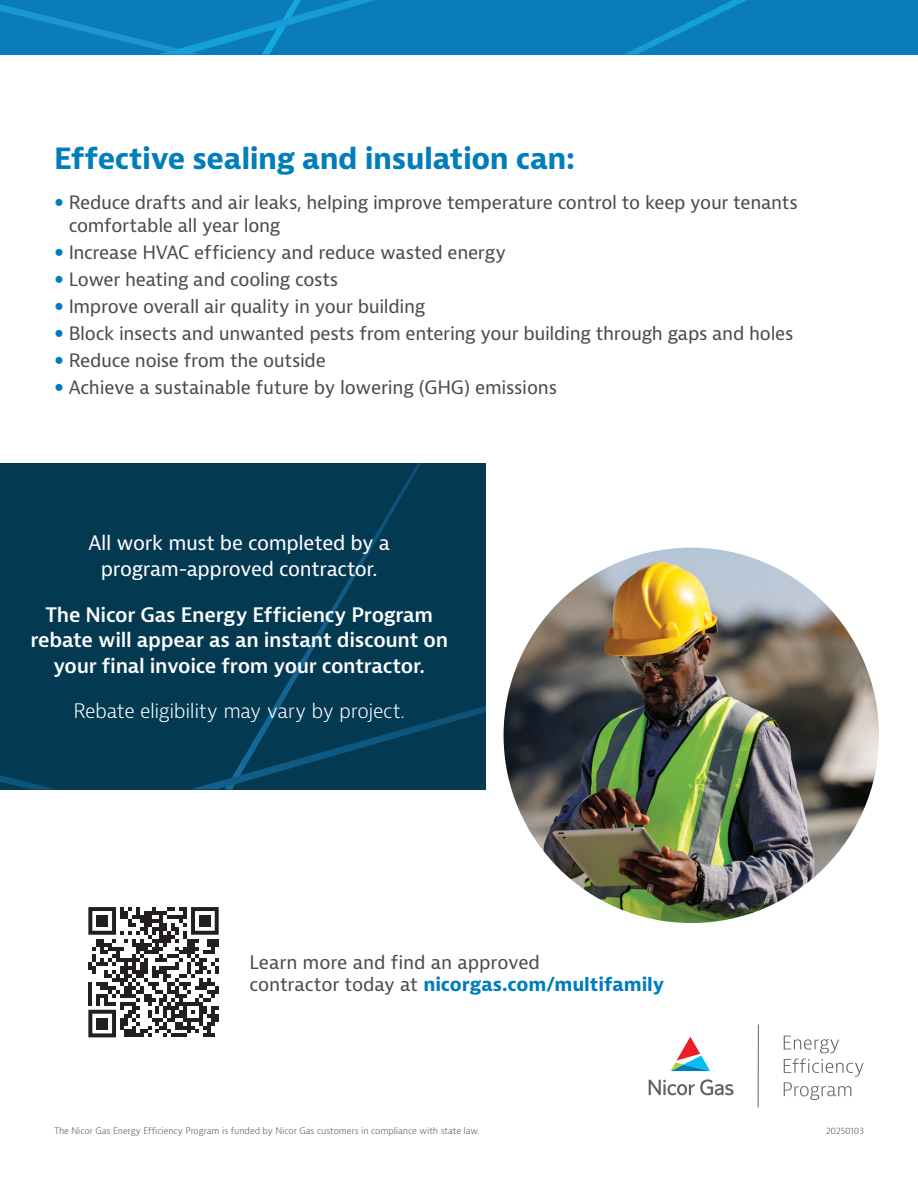
<style>
.page{position:relative;width:918px;height:1188px;background:#fff}
.page>*{position:absolute;margin:0;border:0;box-sizing:border-box;transform-origin:0 0}
.t1{font:700 28.5px "Bernina Sans";letter-spacing:-.015em;color:#007dbb}
.t2{font:600 19.5px/25.5px "Bernina Sans";letter-spacing:-.015em;color:#fff;text-align:center}
.t3{font:19.5px/25.5px "Bernina Sans";letter-spacing:-.015em;color:#fff;text-align:center}
.t4{font:300 19.5px "Bernina Sans";letter-spacing:-.02em;color:#fff}
.t5{font:18.15px/21.8px "Bernina Sans";letter-spacing:-.005em;color:#4b4c4d}
.t6{font:18px/27px "Bernina Sans";letter-spacing:-.015em;color:#4b4c4d}
.t7{font:300 9px "Bernina Sans";letter-spacing:-.01em;color:#54565a}
.s1{font-weight:700;color:#007dbb}
</style>
<div class="page">
<svg style="left:784px;top:1036px;width:80px;height:64px"></svg>
<hr style="left:758px;top:1025px;width:1px;height:83px;background:#636366">
<svg style="left:670px;top:1037px;width:40px;height:34px"></svg>
<svg style="left:649px;top:1079px;width:85px;height:16px"></svg>
<div style="left:0;top:0;width:918px;height:55px;background:#0b7cba"></div>
<svg style="left:624px;top:0;width:123px;height:55px"></svg>
<svg style="left:0;top:0;width:375px;height:55px"></svg>
<div style="left:0;top:463px;width:486px;height:327px;background:#043952"></div>
<svg style="left:0;top:775px;width:56px;height:15px"></svg>
<svg style="left:274px;top:463px;width:147px;height:243px"></svg>
<svg style="left:191px;top:706px;width:295px;height:84px"></svg>
<img style="left:504px;top:548px;width:375px;height:375px;border-radius:188px">
<svg style="left:88px;top:907px;width:131px;height:130px"></svg>
<h1 class="t1" style="left:54px;top:140px;width:523px">Effective sealing and insulation can:</h1>
<p class="t6" style="left:69px;top:192px;width:731px;line-height:22.5px">Reduce drafts and air leaks, helping improve temperature control to keep your tenants comfortable all year long</p>
<p class="t6" style="left:69px;top:239px;width:726px">Increase HVAC efficiency and reduce wasted energy<br>Lower heating and cooling costs<br>Improve overall air quality in your building<br>Block insects and unwanted pests from entering your building through gaps and holes Reduce noise from the outside<br>Achieve a sustainable future by lowering (GHG) emissions</p>
<p class="t3" style="left:88px;top:531px;width:303px">All work must be completed by a program-approved contractor.</p>
<p class="t2" style="left:30px;top:602px;width:419px">The Nicor Gas Energy Efficiency Program rebate will appear as an instant discount on your final invoice from your contractor.</p>
<p class="t4" style="left:74px;top:698px;width:333px">Rebate eligibility may vary by project.</p>
<p class="t5" style="left:249px;top:952px;width:416px">Learn more and find an approved<br>contractor today at <span class="s1">nicorgas.com/multifamily</span></p>
<p class="t7" style="left:54px;top:1125px;width:427px">The Nicor Gas Energy Efficiency Program is funded by Nicor Gas customers in compliance with state law.</p>
<p class="t7" style="left:826px;top:1125px;width:39px">20250103</p>
</div>
